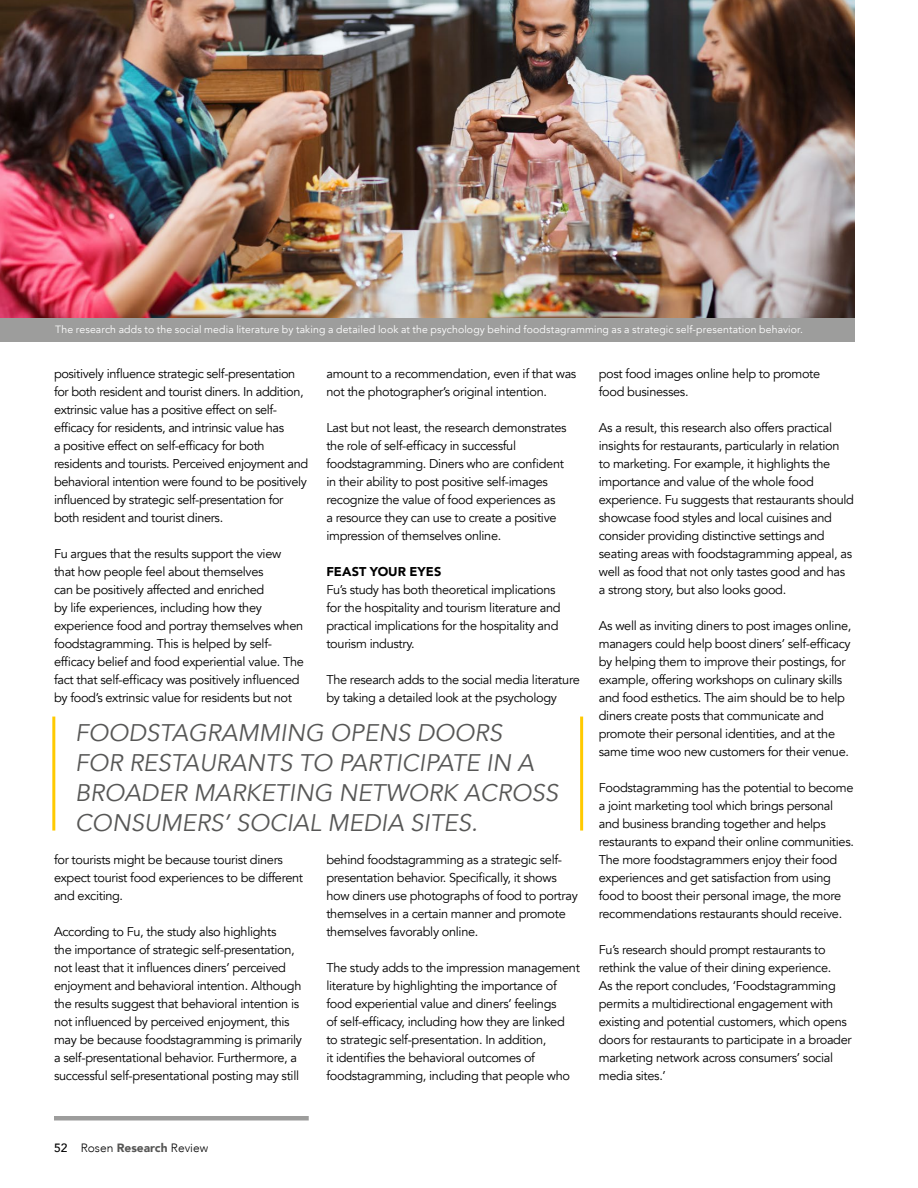
<style>
.page{position:relative;width:918px;height:1188px;background:#fff}
.page>*{position:absolute;margin:0;border:0;box-sizing:border-box;transform-origin:0 0}
.PULLQUOTES{font:italic 24px/30px "Avenir";color:#575756}
.BodyText{font:12.75px/18px "Avenir";letter-spacing:-.025em;color:#000}
.BodyText-2{font:900 12.75px "Avenir";letter-spacing:.005em;color:#000}
.t1{font:300 12px "Avenir";color:#000}
.Caption_Text{font:10.5px "Avenir";letter-spacing:.01em;color:#fff}
.s1{font-weight:500}
.s2{font-weight:900;color:#575756}
</style>
<div class="page">
<hr style="left:54px;top:1116px;width:255px;height:4px;background:#9d9d9c">
<hr style="left:52px;top:717px;width:3px;height:114px;background:#ffca00">
<hr style="left:580px;top:717px;width:3px;height:114px;background:#ffca00">
<img style="left:0;top:0;width:854px;height:318px">
<div style="left:0;top:318px;width:854px;height:24px;background:#9d9d9c"></div>
<p class="Caption_Text" style="left:55px;top:323px;width:749px">The research adds to the social media literature by taking a detailed look at the psychology behind foodstagramming as a strategic self-presentation behavior.</p>
<p class="BodyText" style="left:54px;top:365px;width:256px">positively influence strategic self-presentation for both resident and tourist diners. In addition, extrinsic value has a positive effect on self&shy;efficacy for residents, and intrinsic value has<br>a positive effect on self-efficacy for both residents and tourists. Perceived enjoyment and behavioral intention were found to be positively influenced by strategic self-presentation for both resident and tourist diners.</p>
<p class="BodyText" style="left:54px;top:545px;width:251px">Fu argues that the results support the view that how people feel about themselves<br>can be positively affected and enriched<br>by life experiences, including how they experience food and portray themselves when foodstagramming. This is helped by self&shy;efficacy belief and food experiential value. The fact that self-efficacy was positively influenced by food’s extrinsic value for residents but not</p>
<p class="BodyText" style="left:326px;top:365px;width:251px">amount to a recommendation, even if that was not the photographer’s original intention.</p>
<p class="BodyText" style="left:326px;top:419px;width:242px">Last but not least, the research demonstrates the role of self-efficacy in successful foodstagramming. Diners who are confident in their ability to post positive self-images recognize the value of food experiences as<br>a resource they can use to create a positive impression of themselves online.</p>
<p class="BodyText-2" style="left:326px;top:561px;width:116px">FEAST YOUR EYES</p>
<p class="BodyText" style="left:326px;top:581px;width:236px">Fu’s study has both theoretical implications for the hospitality and tourism literature and practical implications for the hospitality and tourism industry.</p>
<p class="BodyText" style="left:326px;top:671px;width:255px">The research adds to the social media literature by taking a detailed look at the psychology</p>
<p class="PULLQUOTES" style="left:75px;top:718px;width:484px">FOODSTAGRAMMING OPENS DOORS<br>FOR RESTAURANTS TO PARTICIPATE IN A<br>BROADER MARKETING NETWORK ACROSS<br>CONSUMERS’ SOCIAL MEDIA SITES.</p>
<p class="BodyText" style="left:54px;top:851px;width:251px">for tourists might be because tourist diners expect tourist food experiences to be different and exciting.</p>
<p class="BodyText" style="left:54px;top:923px;width:250px">According to Fu, the study also highlights<br>the importance of strategic self-presentation, not least that it influences diners’ perceived enjoyment and behavioral intention. Although the results suggest that behavioral intention is not influenced by perceived enjoyment, this may be because foodstagramming is primarily a self-presentational behavior. Furthermore, a successful self-presentational posting may still</p>
<p class="BodyText" style="left:326px;top:851px;width:253px">behind foodstagramming as a strategic self&shy;presentation behavior. Specifically, it shows how diners use photographs of food to portray themselves in a certain manner and promote themselves favorably online.</p>
<p class="BodyText" style="left:326px;top:959px;width:255px">The study adds to the impression management literature by highlighting the importance of food experiential value and diners’ feelings<br>of self-efficacy, including how they are linked<br>to strategic self-presentation. In addition,<br>it identifies the behavioral outcomes of foodstagramming, including that people who</p>
<p class="BodyText" style="left:599px;top:365px;width:223px">post food images online help to promote food businesses.</p>
<p class="BodyText" style="left:599px;top:419px;width:257px">As a result, this research also offers practical insights for restaurants, particularly in relation to marketing. For example, it highlights the importance and value of the whole food experience. Fu suggests that restaurants should showcase food styles and local cuisines and consider providing distinctive settings and seating areas with foodstagramming appeal, as well as food that not only tastes good and has a strong story, but also looks good.</p>
<p class="BodyText" style="left:599px;top:617px;width:254px">As well as inviting diners to post images online, managers could help boost diners’ self-efficacy by helping them to improve their postings, for example, offering workshops on culinary skills and food esthetics. The aim should be to help diners create posts that communicate and promote their personal identities, and at the same time woo new customers for their venue.</p>
<p class="BodyText" style="left:599px;top:779px;width:257px">Foodstagramming has the potential to become a joint marketing tool which brings personal and business branding together and helps restaurants to expand their online communities.<br>The more foodstagrammers enjoy their food experiences and get satisfaction from using food to boost their personal image, the more recommendations restaurants should receive.</p>
<p class="BodyText" style="left:599px;top:941px;width:254px">Fu’s research should prompt restaurants to rethink the value of their dining experience.<br>As the report concludes, ‘Foodstagramming permits a multidirectional engagement with existing and potential customers, which opens doors for restaurants to participate in a broader marketing network across consumers’ social media sites.’</p>
<p class="t1" style="left:54px;top:1141px;width:156px"><span class="s1">52</span> Rosen <span class="s2">Research</span> Review</p>
</div>
